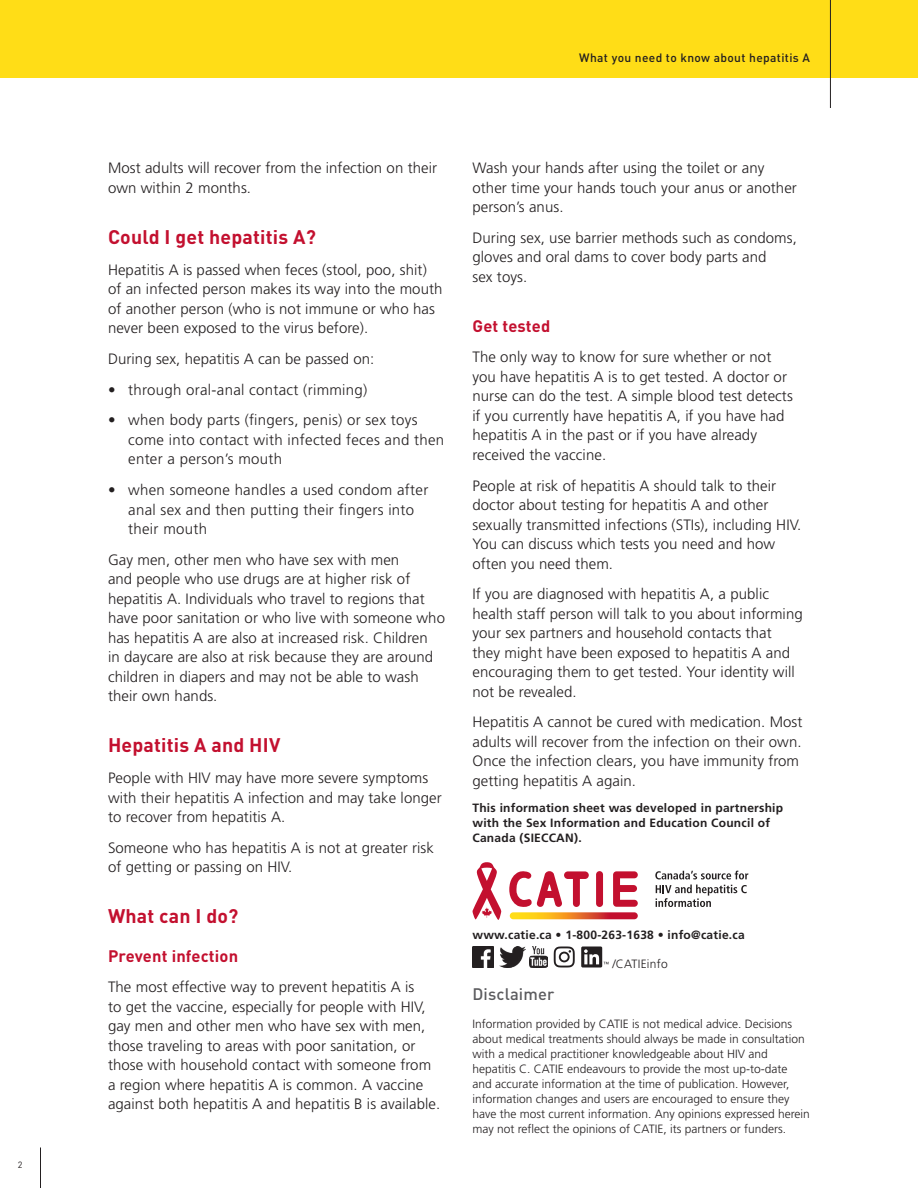
<style>
.page{position:relative;width:918px;height:1188px;background:#fff}
.page>*{position:absolute;margin:0;border:0;box-sizing:border-box;transform-origin:0 0}
.t1{font:700 19.5px "DINOT";letter-spacing:.01em;color:#c3102f}
.t2{font:700 16.5px "DINOT";letter-spacing:.01em;color:#c3102f}
.t3{font:500 16.5px "DINOT";letter-spacing:.01em;color:#5c5c5f}
.t4{font:300 15px/19.5px "Frutiger LT Pro";letter-spacing:.005em;color:#231f20}
.t5{font:300 12px/15px "Frutiger LT Pro";color:#231f20}
.t6{font:700 12px/15px "Frutiger LT Pro";letter-spacing:.02em;color:#231f20}
.t7{font:500 12px "DINOT";letter-spacing:.03em;color:#231f20}
.t8{font:300 12px "Frutiger LT Pro";letter-spacing:.02em;color:#231f20}
.t9{font:9px "DINOT";color:#231f20}
</style>
<div class="page">
<hr style="left:40px;top:1148px;width:1px;height:40px;background:#231f20">
<div style="left:0;top:0;width:918px;height:78px;background:#ffdd17"></div>
<hr style="left:830px;top:0;width:1px;height:108px;background:#231f20">
<img style="left:472px;top:946px;width:22px;height:22px">
<img style="left:500px;top:946px;width:26px;height:22px">
<img style="left:530px;top:946px;width:17px;height:22px">
<svg style="left:554px;top:946px;width:21px;height:22px"></svg>
<svg style="left:581px;top:947px;width:28px;height:21px"></svg>
<svg style="left:613px;top:871px;width:25px;height:36px"></svg>
<div style="left:596px;top:871px;width:7px;height:36px;background:#c3102f;border-radius:3px"></div>
<svg style="left:510px;top:912px;width:128px;height:7px"></svg>
<svg style="left:509px;top:871px;width:80px;height:36px"></svg>
<svg style="left:472px;top:862px;width:29px;height:58px"></svg>
<svg style="left:655px;top:871px;width:93px;height:8px"></svg>
<svg style="left:656px;top:885px;width:91px;height:22px"></svg>
<p class="t9" style="left:18px;top:1158px;width:6px">2</p>
<p class="t7" style="left:579px;top:48px;width:232px">What you need to know about hepatitis A</p>
<p class="t4" style="left:108px;top:158px;width:331px">Most adults will recover from the infection on their own within 2 months.</p>
<h1 class="t1" style="left:108px;top:221px;width:209px">Could I get hepatitis A?</h1>
<p class="t4" style="left:108px;top:260px;width:336px">Hepatitis A is passed when feces (stool, poo, shit) of an infected person makes its way into the mouth of another person (who is not immune or who has never been exposed to the virus before).</p>
<p class="t4" style="left:108px;top:349px;width:268px">During sex, hepatitis A can be passed on:</p>
<p class="t4" style="left:108px;top:380px;width:261px">• through oral-anal contact (rimming)</p>
<p class="t4" style="left:128px;top:410px;width:318px;text-indent:-20px">• when body parts (fingers, penis) or sex toys come into contact with infected feces and then enter a person’s mouth</p>
<p class="t4" style="left:128px;top:480px;width:302px;text-indent:-20px">• when someone handles a used condom after anal sex and then putting their fingers into their mouth</p>
<p class="t4" style="left:108px;top:550px;width:339px">Gay men, other men who have sex with men<br>and people who use drugs are at higher risk of hepatitis A. Individuals who travel to regions that have poor sanitation or who live with someone who has hepatitis A are also at increased risk. Children<br>in daycare are also at risk because they are around children in diapers and may not be able to wash their own hands.</p>
<h1 class="t1" style="left:108px;top:730px;width:174px">Hepatitis A and HIV</h1>
<p class="t4" style="left:108px;top:768px;width:335px">People with HIV may have more severe symptoms with their hepatitis A infection and may take longer to recover from hepatitis A.</p>
<p class="t4" style="left:108px;top:838px;width:327px">Someone who has hepatitis A is not at greater risk of getting or passing on HIV.</p>
<h1 class="t1" style="left:108px;top:901px;width:132px">What can I do?</h1>
<p class="t2" style="left:108px;top:943px;width:132px">Prevent infection</p>
<p class="t4" style="left:108px;top:977px;width:334px">The most effective way to prevent hepatitis A is<br>to get the vaccine, especially for people with HIV, gay men and other men who have sex with men, those traveling to areas with poor sanitation, or those with household contact with someone from a region where hepatitis A is common. A vaccine against both hepatitis A and hepatitis B is available.</p>
<p class="t4" style="left:472px;top:158px;width:326px">Wash your hands after using the toilet or any other time your hands touch your anus or another person’s anus.</p>
<p class="t4" style="left:472px;top:228px;width:326px">During sex, use barrier methods such as condoms, gloves and oral dams to cover body parts and<br>sex toys.</p>
<p class="t2" style="left:472px;top:313px;width:79px">Get tested</p>
<p class="t4" style="left:472px;top:347px;width:322px">The only way to know for sure whether or not you have hepatitis A is to get tested. A doctor or nurse can do the test. A simple blood test detects if you currently have hepatitis A, if you have had hepatitis A in the past or if you have already received the vaccine.</p>
<p class="t4" style="left:472px;top:476px;width:330px">People at risk of hepatitis A should talk to their doctor about testing for hepatitis A and other sexually transmitted infections (STIs), including HIV.<br>You can discuss which tests you need and how often you need them.</p>
<p class="t4" style="left:472px;top:584px;width:332px">If you are diagnosed with hepatitis A, a public health staff person will talk to you about informing your sex partners and household contacts that they might have been exposed to hepatitis A and encouraging them to get tested. Your identity will not be revealed.</p>
<p class="t4" style="left:472px;top:713px;width:332px">Hepatitis A cannot be cured with medication. Most adults will recover from the infection on their own.<br>Once the infection clears, you have immunity from getting hepatitis A again.</p>
<p class="t6" style="left:472px;top:801px;width:312px">This information sheet was developed in partnership with the Sex Information and Education Council of<br>Canada (SIECCAN).</p>
<p class="t6" style="left:472px;top:927px;width:274px">www.catie.ca • 1-800-263-1638 • info@catie.ca</p>
<p class="t8" style="left:612px;top:956px;width:57px">/CATIEinfo</p>
<p class="t3" style="left:472px;top:981px;width:83px">Disclaimer</p>
<p class="t5" style="left:472px;top:1017px;width:339px">Information provided by CATIE is not medical advice. Decisions about medical treatments should always be made in consultation with a medical practitioner knowledgeable about HIV and hepatitis C. CATIE endeavours to provide the most up-to-date<br>and accurate information at the time of publication. However, information changes and users are encouraged to ensure they have the most current information. Any opinions expressed herein may not reflect the opinions of CATIE, its partners or funders.</p>
</div>
